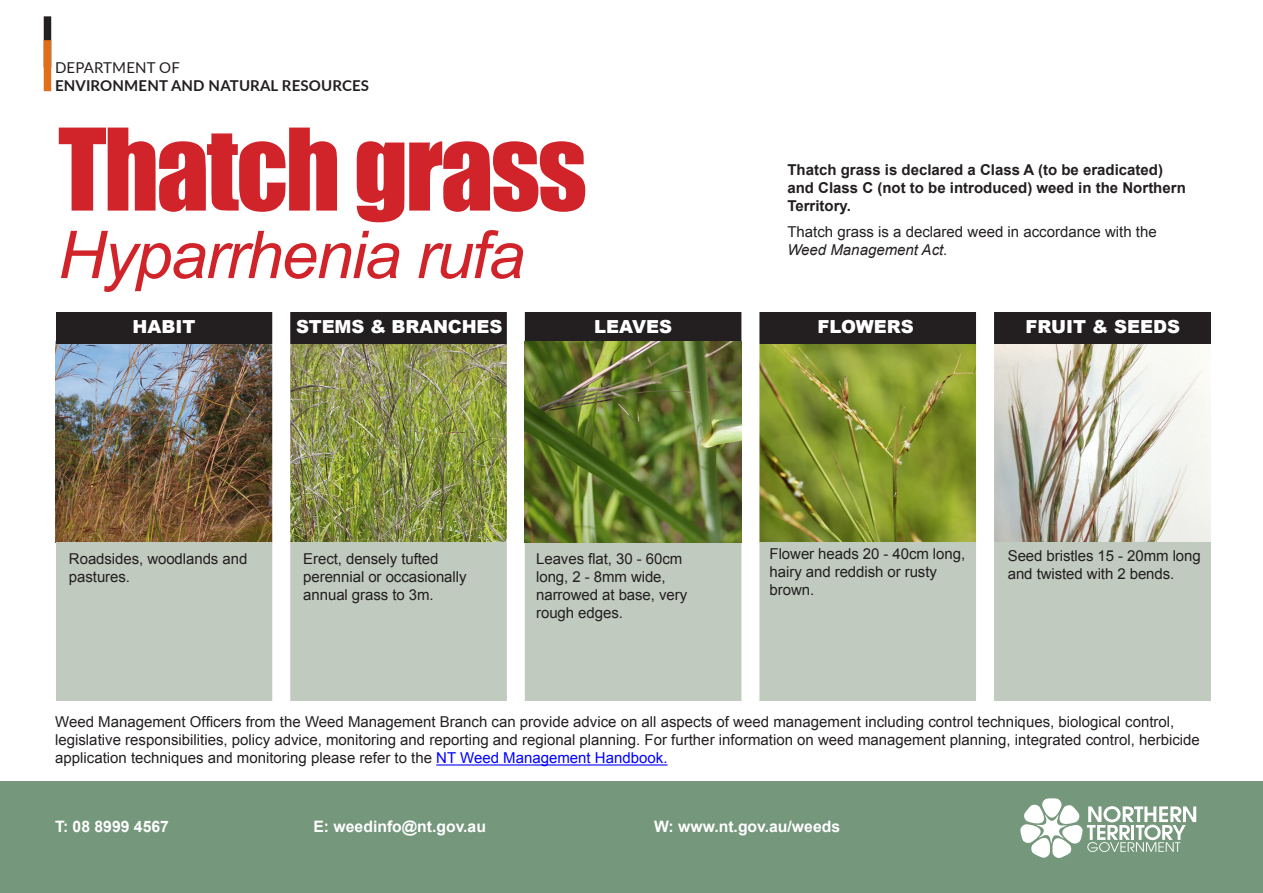
<style>
.page{position:relative;width:1263px;height:893px;background:#fff}
.page>*{position:absolute;margin:0;border:0;box-sizing:border-box;transform-origin:0 0}
.t1{font:105px "Impact";letter-spacing:-.025em;color:#d1232a}
.t2{font:italic 66px "Arial";letter-spacing:-.025em;color:#d1232a}
.t3{font:900 18px "Arial";color:#fff}
.t4{font:700 15.75px "Arial";color:#fff}
.text{font:15px/18px "Arial";color:#231f20}
.Table_text{font:700 15px/18px "Arial";color:#231f20}
.Table_text-2{font:15px/18px "Arial";color:#231f20}
.t5{font:700 15px "Lato";letter-spacing:.01em;color:#231f20}
.t6{font:15px "Lato";letter-spacing:.01em;color:#231f20}
.s1{font-style:italic}
.s2{color:#00f}
</style>
<div class="page">
<div style="left:44px;top:16px;width:7px;height:51px;background:#231f20"></div>
<div style="left:44px;top:40px;width:7px;height:51px;background:#e06f1c"></div>
<div style="left:0;top:781px;width:1263px;height:112px;background:#75977b"></div>
<svg style="left:1020px;top:798px;width:176px;height:60px"></svg>
<img style="left:994px;top:344px;width:216px;height:199px">
<img style="left:55px;top:342px;width:217px;height:201px">
<img style="left:290px;top:344px;width:217px;height:199px">
<img style="left:759px;top:344px;width:217px;height:199px">
<hr style="left:436px;top:764px;width:231px;height:1px;background:#00f">
<div style="left:56px;top:313px;width:1154px;height:31px;background:#231f20"></div>
<div style="left:56px;top:543px;width:1154px;height:158px;background:#c0cabe"></div>
<div style="left:272px;top:310px;width:18px;height:399px;background:#fff"></div>
<div style="left:507px;top:310px;width:18px;height:399px;background:#fff"></div>
<div style="left:741px;top:310px;width:18px;height:399px;background:#fff"></div>
<div style="left:976px;top:308px;width:18px;height:399px;background:#fff"></div>
<img style="left:525px;top:342px;width:216px;height:201px">
<p class="t6" style="left:55px;top:57px;width:126px">DEPARTMENT OF</p>
<p class="t5" style="left:55px;top:74px;width:316px">ENVIRONMENT AND NATURAL RESOURCES</p>
<p class="t1" style="left:58px;top:88px;width:530px">Thatch grass</p>
<p class="t2" style="left:58px;top:212px;width:468px">Hyparrhenia rufa</p>
<p class="Table_text" style="left:787px;top:161px;width:400px">Thatch grass is declared a Class A (to be eradicated) and Class C (not to be introduced) weed in the Northern<br>Territory.</p>
<p class="Table_text-2" style="left:787px;top:223px;width:371px">Thatch grass is a declared weed in accordance with the<br><span class="s1">Weed Management Act.</span></p>
<p class="t3" style="left:132px;top:314px;width:64px">HABIT</p>
<p class="t3" style="left:296px;top:314px;width:208px">STEMS &amp; BRANCHES</p>
<p class="t3" style="left:594px;top:314px;width:80px">LEAVES</p>
<p class="t3" style="left:817px;top:314px;width:98px">FLOWERS</p>
<p class="t3" style="left:1025px;top:314px;width:156px">FRUIT &amp; SEEDS</p>
<p class="text" style="left:69px;top:550px;width:180px">Roadsides, woodlands and pastures.</p>
<p class="text" style="left:303px;top:550px;width:165px">Erect, densely tufted perennial or occasionally annual grass to 3m.</p>
<p class="text" style="left:770px;top:545px;width:197px">Flower heads 20 - 40cm long, hairy and reddish or rusty brown.</p>
<p class="text" style="left:1008px;top:547px;width:195px">Seed bristles 15 - 20mm long and twisted with 2 bends.</p>
<p class="text" style="left:536px;top:550px;width:152px">Leaves flat, 30 - 60cm long, 2 - 8mm wide, narrowed at base, very rough edges.</p>
<p class="text" style="left:55px;top:713px;width:1146px">Weed Management Officers from the Weed Management Branch can provide advice on all aspects of weed management including control techniques, biological control, legislative responsibilities, policy advice, monitoring and reporting and regional planning. For further information on weed management planning, integrated control, herbicide application techniques and monitoring please refer to the <span class="s2">NT Weed Management Handbook.</span></p>
<p class="t4" style="left:55px;top:816px;width:115px">T: 08 8999 4567</p>
<p class="t4" style="left:313px;top:816px;width:174px">E: weedinfo@nt.gov.au</p>
<p class="t4" style="left:654px;top:816px;width:188px">W: www.nt.gov.au/weeds</p>
</div>
